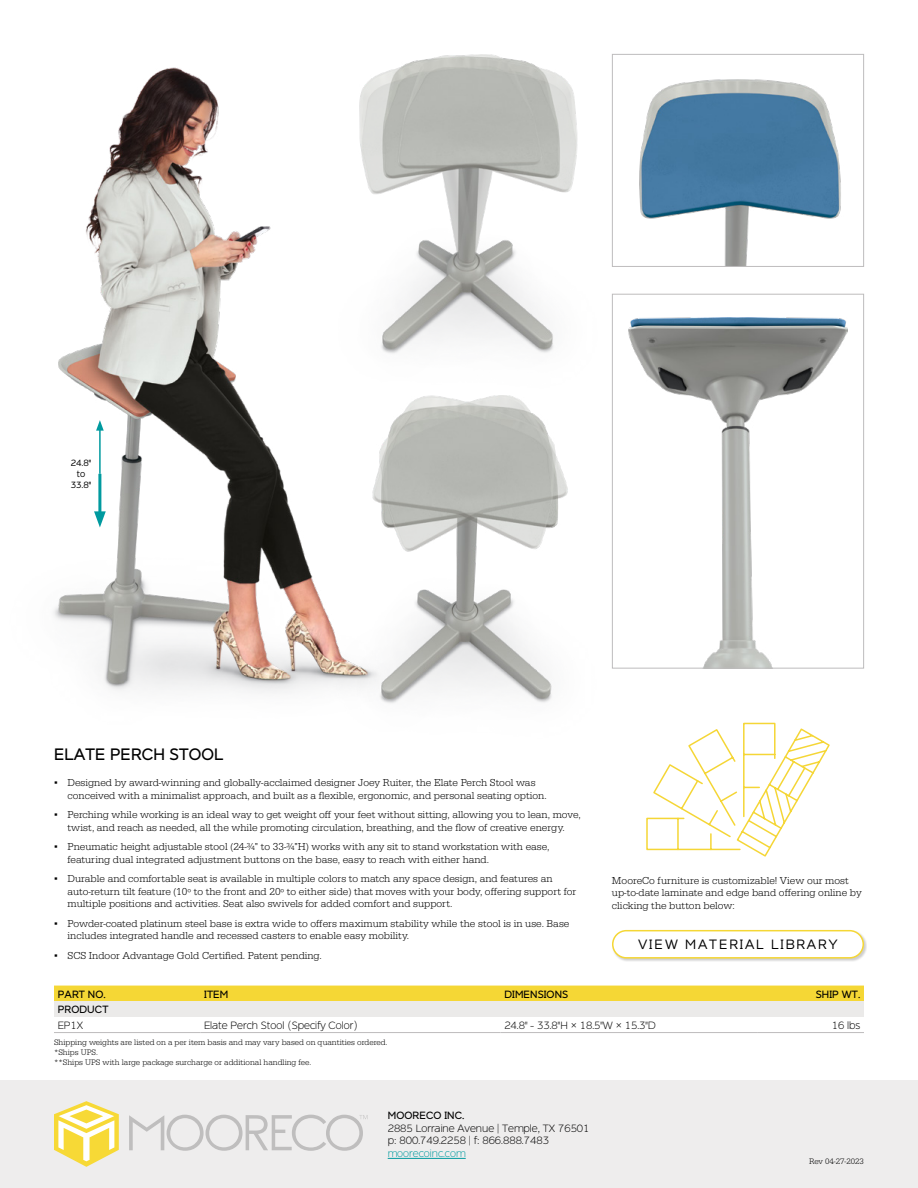
<style>
.page{position:relative;width:918px;height:1188px;background:#fff}
.page>*{position:absolute;margin:0;border:0;box-sizing:border-box;transform-origin:0 0}
.t1{font:16.5px "Dylan";letter-spacing:.01em;color:#000}
.t2{font:300 13.5px "Dylan";letter-spacing:.14em;color:#000}
.t3{font:300 10.5px/12.6px "Serifa";color:#000}
.t4{font:100 10.5px/12.6px "Dylan";color:#000}
.t5{font:10.5px "Dylan";letter-spacing:.01em;color:#000}
.t6{font:100 10.5px "Dylan";color:#009a9f}
.t7{font:300 9px/10.8px "Dylan";color:#000;text-align:center}
.t8{font:300 8.25px/9.9px "Serifa";color:#000}
.s1{font-family:"Verdana";font-weight:400}
</style>
<div class="page">
<div style="left:0;top:1080px;width:918px;height:108px;background:#eeeded"></div>
<hr style="left:388px;top:1158px;width:78px;height:1px;background:#009a9f">
<svg style="left:54px;top:1101px;width:65px;height:66px"></svg>
<svg style="left:129px;top:1115px;width:238px;height:36px"></svg>
<div style="left:54px;top:986px;width:810px;height:15px;background:#f5d735"></div>
<div style="left:54px;top:1001px;width:810px;height:16px;background:#ebeae9"></div>
<hr style="left:54px;top:1032px;width:146px;height:1px;background:#bebcbd">
<hr style="left:200px;top:1032px;width:301px;height:1px;background:#bebcbd">
<hr style="left:501px;top:1032px;width:256px;height:1px;background:#bebcbd">
<hr style="left:757px;top:1032px;width:107px;height:1px;background:#bebcbd">
<img style="left:639px;top:80px;width:202px;height:185px">
<div style="left:612px;top:54px;width:252px;height:213px;border:1px solid #bebcbd"></div>
<img style="left:629px;top:318px;width:218px;height:349px">
<div style="left:612px;top:294px;width:252px;height:375px;border:1px solid #bebcbd"></div>
<img style="left:53px;top:67px;width:280px;height:626px">
<img style="left:359px;top:54px;width:219px;height:300px">
<img style="left:333px;top:396px;width:235px;height:308px">
<hr style="left:99px;top:428px;width:2px;height:46px;background:#009a9f">
<svg style="left:96px;top:420px;width:8px;height:11px"></svg>
<hr style="left:98px;top:474px;width:3px;height:43px;background:#009a9f">
<svg style="left:94px;top:511px;width:12px;height:16px"></svg>
<div style="left:612px;top:929px;width:255px;height:33px;background:#000;opacity:.2"></div>
<div style="left:613px;top:931px;width:250px;height:27px;background:#fff;border-radius:14px"></div>
<div style="left:612px;top:930px;width:252px;height:29px;border:2px solid #f5d735;border-radius:14px"></div>
<svg style="left:646px;top:722px;width:184px;height:135px"></svg>
<p class="t7" style="left:71px;top:458px;width:22px">24.8" to<br>33.8"</p>
<h1 class="t1" style="left:54px;top:743px;width:171px">ELATE PERCH STOOL</h1>
<p class="t3" style="left:68px;top:777px;width:481px;text-indent:-14px"><span class="s1">▪</span> Designed by award-winning and globally-acclaimed designer Joey Ruiter, the Elate Perch Stool was conceived with a minimalist approach, and built as a flexible, ergonomic, and personal seating option.</p>
<p class="t3" style="left:54px;top:808px;width:528px;text-align:center"><span class="s1">▪</span> Perching while working is an ideal way to get weight off your feet without sitting, allowing you to lean, move, twist, and reach as needed, all the while promoting circulation, breathing, and the flow of creative energy.</p>
<p class="t3" style="left:68px;top:840px;width:484px;text-indent:-14px"><span class="s1">▪</span> Pneumatic height adjustable stool (24-3/4" to 33-3/4"H) works with any sit to stand workstation with ease, featuring dual integrated adjustment buttons on the base, easy to reach with either hand.</p>
<p class="t3" style="left:68px;top:872px;width:510px;text-indent:-14px"><span class="s1">▪</span> Durable and comfortable seat is available in multiple colors to match any space design, and features an auto-return tilt feature (10º to the front and 20º to either side) that moves with your body, offering support for multiple positions and activities. Seat also swivels for added comfort and support.</p>
<p class="t3" style="left:68px;top:917px;width:503px;text-indent:-14px"><span class="s1">▪</span> Powder-coated platinum steel base is extra wide to offers maximum stability while the stool is in use. Base includes integrated handle and recessed casters to enable easy mobility.</p>
<p class="t3" style="left:54px;top:949px;width:269px"><span class="s1">▪</span> SCS Indoor Advantage Gold Certified. Patent pending.</p>
<p class="t5" style="left:58px;top:987px;width:49px">PART NO.</p>
<p class="t5" style="left:204px;top:987px;width:26px">ITEM</p>
<p class="t5" style="left:504px;top:987px;width:65px">DIMENSIONS</p>
<p class="t5" style="left:816px;top:987px;width:46px">SHIP WT.</p>
<p class="t5" style="left:58px;top:1002px;width:52px">PRODUCT</p>
<p class="t4" style="left:58px;top:1019px;width:27px">EP1X</p>
<p class="t4" style="left:204px;top:1019px;width:155px">Elate Perch Stool (Specify Color)</p>
<p class="t4" style="left:504px;top:1019px;width:153px">24.8" – 33.8"H × 18.5"W × 15.3"D</p>
<p class="t4" style="left:832px;top:1019px;width:30px">16 lbs</p>
<p class="t3" style="left:612px;top:874px;width:251px">MooreCo furniture is customizable! View our most up-to-date laminate and edge band offering online by clicking the button below:</p>
<p class="t2" style="left:638px;top:935px;width:201px">VIEW MATERIAL LIBRARY</p>
<p class="t8" style="left:54px;top:1037px;width:335px">Shipping weights are listed on a per item basis and may vary based on quantities ordered. *Ships UPS.<br>**Ships UPS with large package surcharge or additional handling fee.</p>
<p class="t5" style="left:388px;top:1108px;width:78px">MOORECO INC.</p>
<p class="t4" style="left:388px;top:1122px;width:203px">2885 Lorraine Avenue | Temple, TX 76501 p: 800.749.2258 | f: 866.888.7483</p>
<p class="t6" style="left:388px;top:1147px;width:80px">moorecoinc.com</p>
<p class="t8" style="left:809px;top:1156px;width:56px">Rev 04-27-2023</p>
</div>
